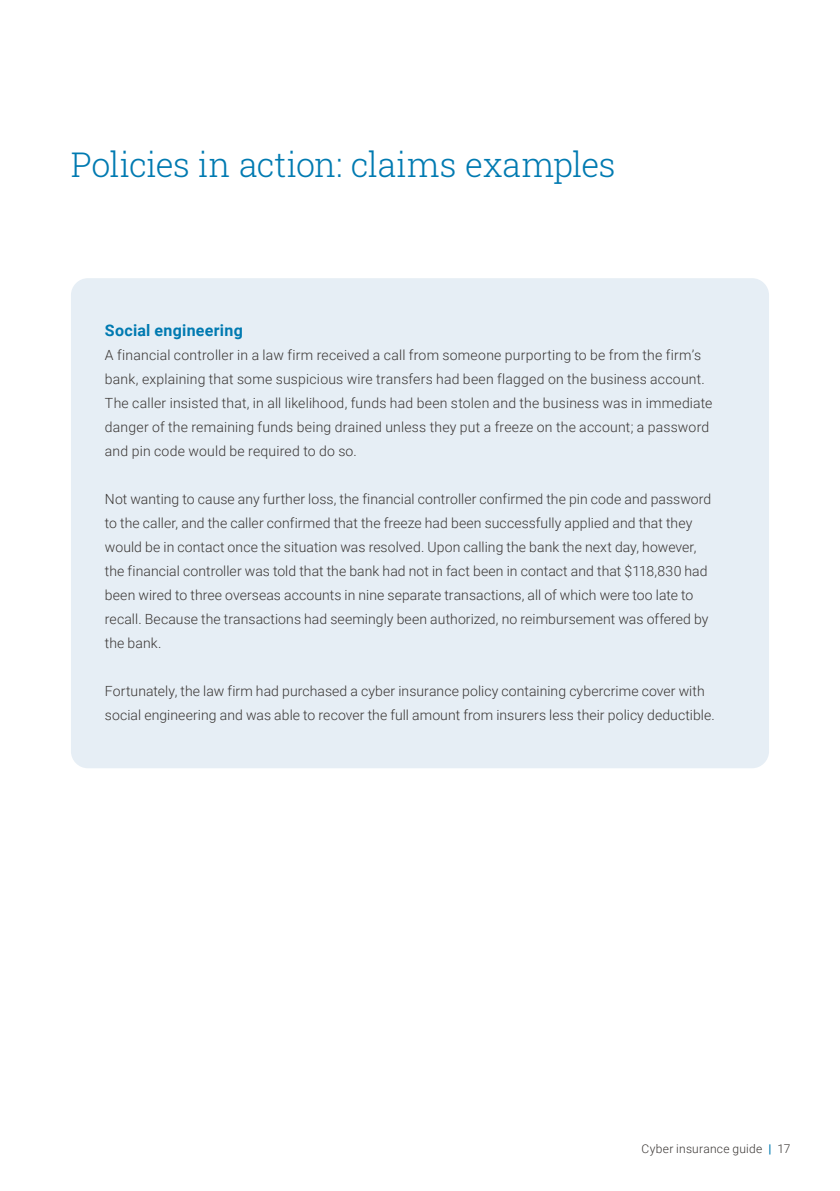
<style>
.page{position:relative;width:840px;height:1191px;background:#fff}
.page>*{position:absolute;margin:0;border:0;box-sizing:border-box;transform-origin:0 0}
.Page_title{font:300 34px "Roboto Slab";letter-spacing:-.01em;color:#007ab1}
.Intro_para{font:700 16px "Roboto";letter-spacing:.015em;color:#007ab1}
.Body{font:300 14px/24px "Roboto";letter-spacing:.005em;color:#3a3634}
.Intro_para-2{font:300 14px/24px "Roboto";letter-spacing:.015em;color:#3a3634}
.t1{font:300 12px "Roboto";letter-spacing:.02em;color:#3a3634}
.s1{font-weight:700;color:#007ab1}
</style>
<div class="page">
<div style="left:71px;top:278px;width:697px;height:490px;background:#e6eef5;border-radius:17px"></div>
<p class="Page_title" style="left:71px;top:142px;width:546px">Policies in action: claims examples</p>
<p class="Intro_para" style="left:105px;top:319px;width:139px">Social engineering</p>
<p class="Intro_para-2" style="left:105px;top:343px;width:608px">A financial controller in a law firm received a call from someone purporting to be from the firm’s bank, explaining that some suspicious wire transfers had been flagged on the business account.<br>The caller insisted that, in all likelihood, funds had been stolen and the business was in immediate danger of the remaining funds being drained unless they put a freeze on the account; a password and pin code would be required to do so.</p>
<p class="Body" style="left:105px;top:487px;width:607px">Not wanting to cause any further loss, the financial controller confirmed the pin code and password to the caller, and the caller confirmed that the freeze had been successfully applied and that they would be in contact once the situation was resolved. Upon calling the bank the next day, however, the financial controller was told that the bank had not in fact been in contact and that $118,830 had been wired to three overseas accounts in nine separate transactions, all of which were too late to recall. Because the transactions had seemingly been authorized, no reimbursement was offered by the bank.</p>
<p class="Body" style="left:105px;top:679px;width:611px">Fortunately, the law firm had purchased a cyber insurance policy containing cybercrime cover with social engineering and was able to recover the full amount from insurers less their policy deductible.</p>
<p class="t1" style="left:641px;top:1140px;width:150px">Cyber insurance guide <span class="s1">|</span> 17</p>
</div>
